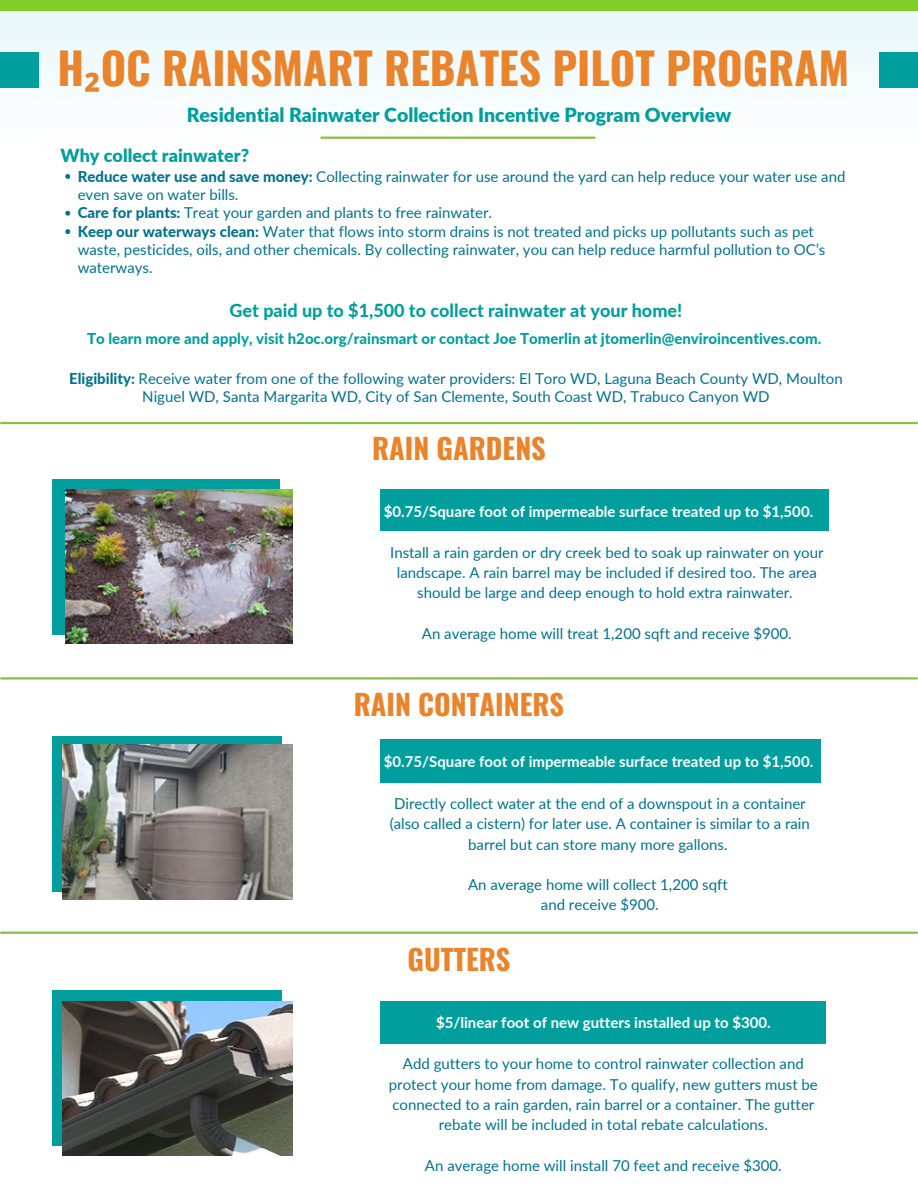
<style>
.page{position:relative;width:918px;height:1188px;background:#fff}
.page>*{position:absolute;margin:0;border:0;box-sizing:border-box;transform-origin:0 0}
.t1{font:700 43.65px "Oswald";color:#ea842c}
.t2{font:700 28.5px "Oswald";color:#ea842c}
.t3{font:900 19.5px "Lato";color:#009f9d}
.t4{font:800 18px "Lato";color:#009f9d}
.t5{font:900 18px "Lato";color:#009f9d}
.t6{font:15px/20.2px "Lato";color:#00728d;text-align:center}
.t7{font:700 15px "Lato";color:#fff}
.t8{font:800 15px "Lato";color:#009f9d}
.s1{font-family:"Noto Sans"}
.s2{font-weight:800}
</style>
<div class="page">
<div style="left:381px;top:489px;width:448px;height:41px;background:#009f9d"></div>
<div style="left:52px;top:479px;width:227px;height:156px;background:#009f9d"></div>
<hr style="left:1px;top:422px;width:916px;height:2px;background:#89bf40">
<hr style="left:1px;top:677px;width:916px;height:3px;background:#89bf40">
<hr style="left:1px;top:932px;width:916px;height:2px;background:#89bf40">
<div style="left:52px;top:736px;width:230px;height:155px;background:#009f9d"></div>
<div style="left:52px;top:990px;width:230px;height:156px;background:#009f9d"></div>
<div style="left:381px;top:739px;width:440px;height:44px;background:#009f9d"></div>
<div style="left:381px;top:1001px;width:445px;height:43px;background:#009f9d"></div>
<img style="left:65px;top:489px;width:228px;height:154px">
<img style="left:63px;top:745px;width:229px;height:155px">
<img style="left:63px;top:1001px;width:229px;height:154px">
<svg style="left:65px;top:174px;width:5px;height:5px"></svg>
<svg style="left:65px;top:211px;width:5px;height:5px"></svg>
<svg style="left:65px;top:229px;width:5px;height:5px"></svg>
<div style="left:0;top:0;width:918px;height:146px;background:#f3fbfd"></div>
<div style="left:0;top:52px;width:39px;height:36px;background:#009f9d"></div>
<div style="left:879px;top:52px;width:39px;height:36px;background:#009f9d"></div>
<hr style="left:321px;top:137px;width:274px;height:2px;background:#89bf40">
<div style="left:0;top:0;width:918px;height:10px;background:#80cc28"></div>
<p class="t1" style="left:57px;top:34px;width:793px">H<span class="s1">₂</span>OC RAINSMART REBATES PILOT PROGRAM</p>
<p class="t3" style="left:187px;top:103px;width:546px">Residential Rainwater Collection Incentive Program Overview</p>
<p class="t5" style="left:61px;top:144px;width:190px">Why collect rainwater?</p>
<p class="t6" style="left:78px;top:167px;width:769px;line-height:18.5px;text-align:left"><span class="s2">Reduce water use and save money:</span> Collecting rainwater for use around the yard can help reduce your water use and even save on water bills.</p>
<h3 class="t6" style="left:78px;top:202px;width:416px"><span class="s2">Care for plants:</span> Treat your garden and plants to free rainwater.</h3>
<h4 class="t6" style="left:78px;top:222px;width:749px;line-height:18.5px;text-align:left"><span class="s2">Keep our waterways clean:</span> Water that flows into storm drains is not treated and picks up pollutants such as pet waste, pesticides, oils, and other chemicals. By collecting rainwater, you can help reduce harmful pollution to OC’s waterways.</h4>
<p class="t4" style="left:230px;top:299px;width:454px">Get paid up to $1,500 to collect rainwater at your home!</p>
<h2 class="t8" style="left:87px;top:329px;width:736px">To learn more and apply, visit h2oc.org/rainsmart or contact Joe Tomerlin at jtomerlin@enviroincentives.com.</h2>
<p class="t6" style="left:69px;top:369px;width:775px;line-height:18.5px"><span class="s2">Eligibility:</span> Receive water from one of the following water providers: El Toro WD, Laguna Beach County WD, Moulton<br>Niguel WD, Santa Margarita WD, City of San Clemente, South Coast WD, Trabuco Canyon WD</p>
<h2 class="t2" style="left:372px;top:426px;width:175px">RAIN GARDENS</h2>
<h2 class="t7" style="left:384px;top:502px;width:431px">$0.75/Square foot of impermeable surface treated up to $1,500.</h2>
<h4 class="t6" style="left:390px;top:542px;width:435px">Install a rain garden or dry creek bed to soak up rainwater on your landscape. A rain barrel may be included if desired too. The area should be large and deep enough to hold extra rainwater.</h4>
<p class="t6" style="left:422px;top:623px;width:371px">An average home will treat 1,200 sqft and receive $900.</p>
<h1 class="t2" style="left:354px;top:682px;width:212px">RAIN CONTAINERS</h1>
<p class="t7" style="left:384px;top:752px;width:431px">$0.75/Square foot of impermeable surface treated up to $1,500.</p>
<p class="t6" style="left:390px;top:793px;width:422px">Directly collect water at the end of a downspout in a container (also called a cistern) for later use. A container is similar to a rain barrel but can store many more gallons.</p>
<h4 class="t6" style="left:468px;top:874px;width:261px">An average home will collect 1,200 sqft</h4>
<p class="t6" style="left:541px;top:894px;width:119px">and receive $900.</p>
<h3 class="t2" style="left:407px;top:937px;width:105px">GUTTERS</h3>
<h4 class="t7" style="left:436px;top:1013px;width:336px">$5/linear foot of new gutters installed up to $300.</h4>
<p class="t6" style="left:389px;top:1054px;width:430px">Add gutters to your home to control rainwater collection and protect your home from damage. To qualify, new gutters must be connected to a rain garden, rain barrel or a container. The gutter rebate will be included in total rebate calculations.</p>
<p class="t6" style="left:425px;top:1155px;width:358px">An average home will install 70 feet and receive $300.</p>
</div>
